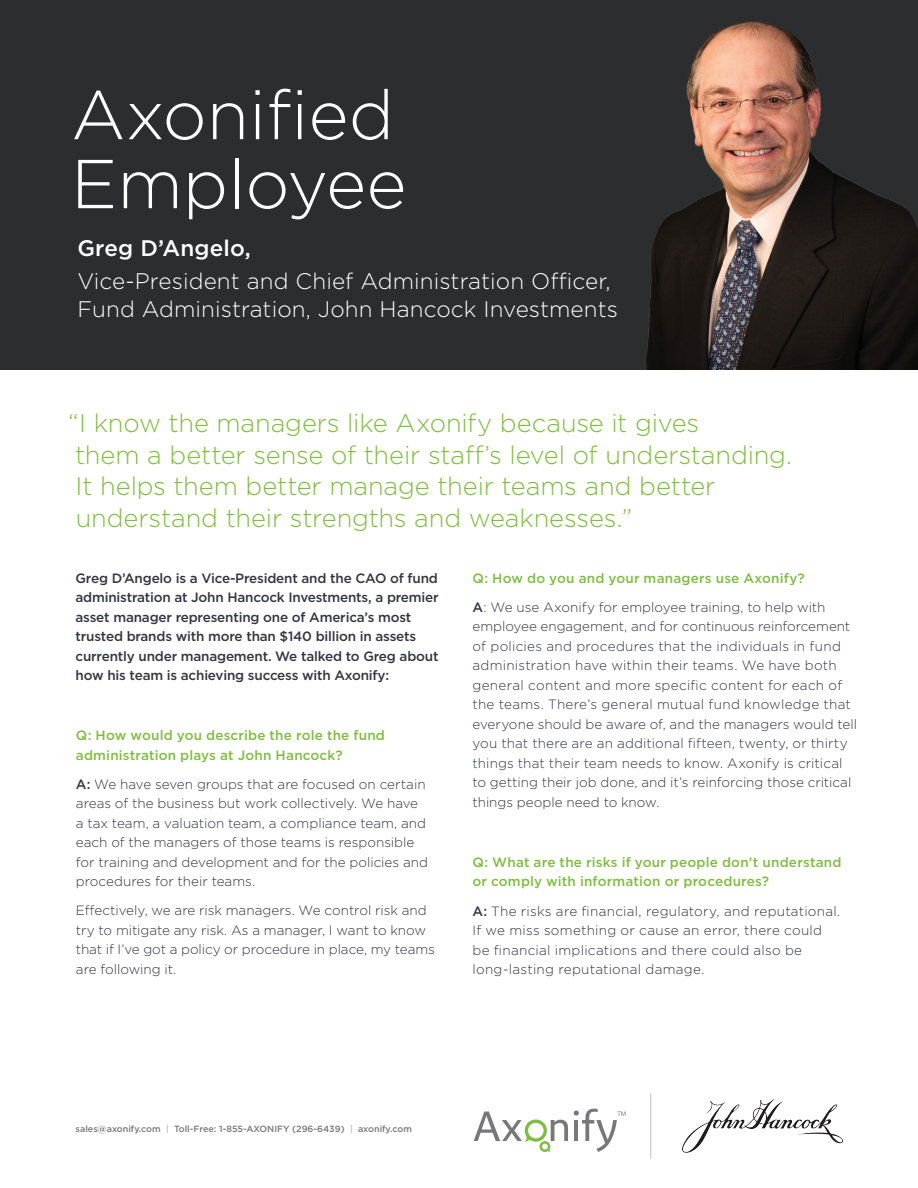
<style>
.page{position:relative;width:918px;height:1188px;background:#fff}
.page>*{position:absolute;margin:0;border:0;box-sizing:border-box;transform-origin:0 0}
.t1{font:300 69px/69px "Gotham";color:#fff}
.t2{font:300 25.5px/31.5px "Gotham";letter-spacing:-.005em;color:#7fbd41}
.t3{font:300 22.5px/28.5px "Gotham";letter-spacing:.005em;color:#fff}
.t4{font:500 22.5px "Gotham";letter-spacing:.01em;color:#fff}
.t5{font:300 13.5px/19.5px "Gotham";letter-spacing:.005em;color:#323640}
.t6{font:500 13.5px/19.5px "Gotham";letter-spacing:-.015em;color:#323640}
.t7{font:500 13.5px/19.5px "Gotham";letter-spacing:.015em;color:#7fbd41}
.t8{font:500 9px "Gotham";color:#787779}
.s1{font-weight:500}
.s2{font-weight:500;color:#7fbd41}
.s3{font-weight:300}
</style>
<div class="page">
<img style="left:682px;top:1100px;width:160px;height:52px">
<hr style="left:650px;top:1094px;width:1px;height:65px;background:#bcbdc0">
<svg style="left:574px;top:1109px;width:51px;height:43px"></svg>
<svg style="left:474px;top:1111px;width:94px;height:41px"></svg>
<div style="left:0;top:0;width:918px;height:369px;background:#2c2d2e"></div>
<img style="left:646px;top:21px;width:272px;height:348px">
<h1 class="t1" style="left:71px;top:78px;width:337px">Axonified<br>Employee</h1>
<h3 class="t4" style="left:77px;top:233px;width:175px">Greg D’Angelo,</h3>
<h3 class="t3" style="left:77px;top:266px;width:542px">Vice-President and Chief Administration Officer,<br>Fund Administration, John Hancock Investments</h3>
<h2 class="t2" style="left:68px;top:407px;width:725px">“I know the managers like Axonify because it gives<br>them a better sense of their staff’s level of understanding.<br>It helps them better manage their teams and better understand their strengths and weaknesses.”</h2>
<p class="t6" style="left:76px;top:568px;width:365px">Greg D’Angelo is a Vice-President and the CAO of fund administration at John Hancock Investments, a premier asset manager representing one of America’s most trusted brands with more than $140 billion in assets currently under management. We talked to Greg about how his team is achieving success with Axonify:</p>
<p class="t7" style="left:76px;top:725px;width:311px">Q: How would you describe the role the fund administration plays at John Hancock?</p>
<p class="t5" style="left:76px;top:774px;width:354px"><span class="s1">A:</span> We have seven groups that are focused on certain areas of the business but work collectively. We have a tax team, a valuation team, a compliance team, and each of the managers of those teams is responsible for training and development and for the policies and procedures for their teams.</p>
<p class="t5" style="left:76px;top:901px;width:360px">Effectively, we are risk managers. We control risk and try to mitigate any risk. As a manager, I want to know that if I’ve got a policy or procedure in place, my teams are following it.</p>
<p class="t5" style="left:473px;top:563px;width:354px;line-height:29.2px"><span class="s2">Q: How do you and your managers use Axonify?<br></span><span class="s1">A</span>: We use Axonify for employee training, to help with</p>
<p class="t5" style="left:473px;top:617px;width:386px">employee engagement, and for continuous reinforcement of policies and procedures that the individuals in fund administration have within their teams. We have both general content and more specific content for each of the teams. There’s general mutual fund knowledge that everyone should be aware of, and the managers would tell you that there are an additional fifteen, twenty, or thirty things that their team needs to know. Axonify is critical to getting their job done, and it’s reinforcing those critical things people need to know.</p>
<p class="t7" style="left:473px;top:852px;width:371px">Q: What are the risks if your people don’t understand or comply with information or procedures?</p>
<p class="t5" style="left:473px;top:901px;width:369px"><span class="s1">A:</span> The risks are financial, regulatory, and reputational.<br>If we miss something or cause an error, there could be financial implications and there could also be long-lasting reputational damage.</p>
<p class="t8" style="left:76px;top:1123px;width:338px">sales@axonify.com <span class="s3">|</span> Toll-Free: 1-855-AXONIFY (296-6439) <span class="s3">|</span> axonify.com</p>
</div>
